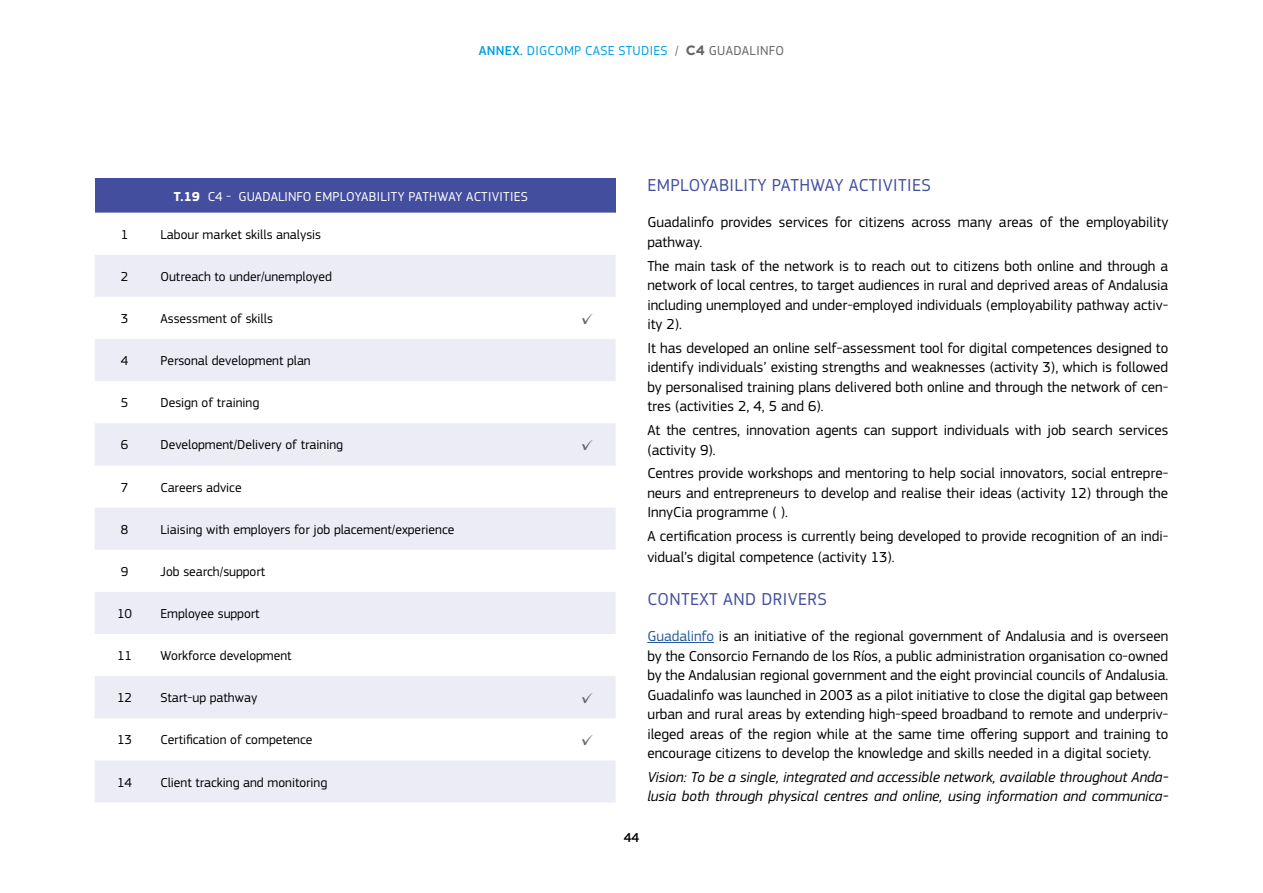
<style>
.page{position:relative;width:1263px;height:893px;background:#fff}
.page>*{position:absolute;margin:0;border:0;box-sizing:border-box;transform-origin:0 0}
.t1{font:18px "EC Square Sans Pro";letter-spacing:.02em;color:#434f9e}
.t2{font:15px/19.5px "EC Square Sans Pro";color:#000;text-align:justify}
.t3{font:italic 15px/19.5px "EC Square Sans Pro";color:#000}
.t4{font:15px "EC Square Sans Pro";color:#646363}
.t5{font:13.5px "EC Square Sans Pro";color:#000}
.t6{font:13.5px "EC Square Sans Pro";letter-spacing:.02em;color:#fff}
.t7{font:13.5px "EC Square Sans Pro";letter-spacing:.02em;color:#009fe3}
.t8{font:500 13.5px "EC Square Sans Pro";color:#000}
.s1{font-weight:500}
.s2{color:#646363}
.s3{font-family:"Gotham";font-weight:700;color:#646363}
.s4{font-weight:700}
.s5{color:#275b9b}
</style>
<div class="page">
<hr style="left:647px;top:642px;width:67px;height:1px;background:#275b9b">
<div style="left:95px;top:179px;width:521px;height:34px;background:#434f9e"></div>
<svg style="left:95px;top:255px;width:521px;height:547px;fill:#ececf7"></svg>
<p class="t7" style="left:479px;top:43px;width:307px"><span class="s1">ANNEX.</span> DIGCOMP CASE STUDIES <span class="s2">/</span> <span class="s3">C4</span> <span class="s2">GUADALINFO</span></p>
<p class="t6" style="left:174px;top:188px;width:356px"><span class="s4">T.19</span> C4 - GUADALINFO EMPLOYABILITY PATHWAY ACTIVITIES</p>
<p class="t5" style="left:121px;top:226px;width:9px">1</p>
<p class="t5" style="left:160px;top:226px;width:162px">Labour market skills analysis</p>
<p class="t5" style="left:121px;top:269px;width:9px">2</p>
<p class="t5" style="left:160px;top:269px;width:173px">Outreach to under/unemployed</p>
<p class="t5" style="left:121px;top:311px;width:9px">3</p>
<p class="t5" style="left:160px;top:311px;width:114px">Assessment of skills</p>
<p class="t4" style="left:581px;top:310px;width:13px">✓</p>
<p class="t5" style="left:121px;top:353px;width:9px">4</p>
<p class="t5" style="left:160px;top:353px;width:152px">Personal development plan</p>
<p class="t5" style="left:121px;top:395px;width:9px">5</p>
<p class="t5" style="left:160px;top:395px;width:100px">Design of training</p>
<p class="t5" style="left:121px;top:437px;width:9px">6</p>
<p class="t5" style="left:160px;top:437px;width:184px">Development/Delivery of training</p>
<p class="t4" style="left:581px;top:436px;width:13px">✓</p>
<p class="t5" style="left:121px;top:479px;width:9px">7</p>
<p class="t5" style="left:160px;top:479px;width:83px">Careers advice</p>
<p class="t5" style="left:121px;top:521px;width:9px">8</p>
<p class="t5" style="left:160px;top:521px;width:295px">Liaising with employers for job placement/experience</p>
<p class="t5" style="left:121px;top:563px;width:9px">9</p>
<p class="t5" style="left:160px;top:563px;width:106px">Job search/support</p>
<p class="t5" style="left:117px;top:606px;width:17px">10</p>
<p class="t5" style="left:160px;top:606px;width:101px">Employee support</p>
<p class="t5" style="left:117px;top:648px;width:17px">11</p>
<p class="t5" style="left:160px;top:648px;width:133px">Workforce development</p>
<p class="t5" style="left:117px;top:690px;width:17px">12</p>
<p class="t5" style="left:160px;top:690px;width:98px">Start-up pathway</p>
<p class="t4" style="left:581px;top:689px;width:13px">✓</p>
<p class="t5" style="left:117px;top:732px;width:17px">13</p>
<p class="t5" style="left:160px;top:732px;width:153px">Certification of competence</p>
<p class="t4" style="left:581px;top:731px;width:13px">✓</p>
<p class="t5" style="left:117px;top:774px;width:17px">14</p>
<p class="t5" style="left:160px;top:774px;width:168px">Client tracking and monitoring</p>
<p class="t1" style="left:647px;top:174px;width:285px">EMPLOYABILITY PATHWAY ACTIVITIES</p>
<p class="t2" style="left:647px;top:213px;width:522px">Guadalinfo provides services for citizens across many areas of the employability pathway.</p>
<p class="t2" style="left:647px;top:256px;width:522px">The main task of the network is to reach out to citizens both online and through a network of local centres, to target audiences in rural and deprived areas of Andalusia including unemployed and under-employed individuals (employability pathway activ&shy;ity 2).</p>
<p class="t2" style="left:647px;top:338px;width:522px">It has developed an online self-assessment tool for digital competences designed to identify individuals’ existing strengths and weaknesses (activity 3), which is followed by personalised training plans delivered both online and through the network of cen&shy;tres (activities 2, 4, 5 and 6).</p>
<p class="t2" style="left:647px;top:421px;width:522px">At the centres, innovation agents can support individuals with job search services (activity 9).</p>
<p class="t2" style="left:647px;top:464px;width:522px">Centres provide workshops and mentoring to help social innovators, social entrepre&shy;neurs and entrepreneurs to develop and realise their ideas (activity 12) through the InnyCia programme ( ).</p>
<p class="t2" style="left:647px;top:526px;width:522px;line-height:21px">A certification process is currently being developed to provide recognition of an indi&shy;vidual’s digital competence (activity 13).</p>
<p class="t1" style="left:647px;top:588px;width:181px">CONTEXT AND DRIVERS</p>
<p class="t2" style="left:647px;top:626px;width:522px"><span class="s5">Guadalinfo</span> is an initiative of the regional government of Andalusia and is overseen by the Consorcio Fernando de los Ríos, a public administration organisation co-owned by the Andalusian regional government and the eight provincial councils of Andalusia.<br>Guadalinfo was launched in 2003 as a pilot initiative to close the digital gap between urban and rural areas by extending high-speed broadband to remote and underpriv&shy;ileged areas of the region while at the same time offering support and training to encourage citizens to develop the knowledge and skills needed in a digital society.</p>
<p class="t3" style="left:647px;top:767px;width:522px">Vision: To be a single, integrated and accessible network, available throughout Anda&shy;lusia both through physical centres and online, using information and communica-</p>
<p class="t8" style="left:624px;top:830px;width:17px">44</p>
</div>
